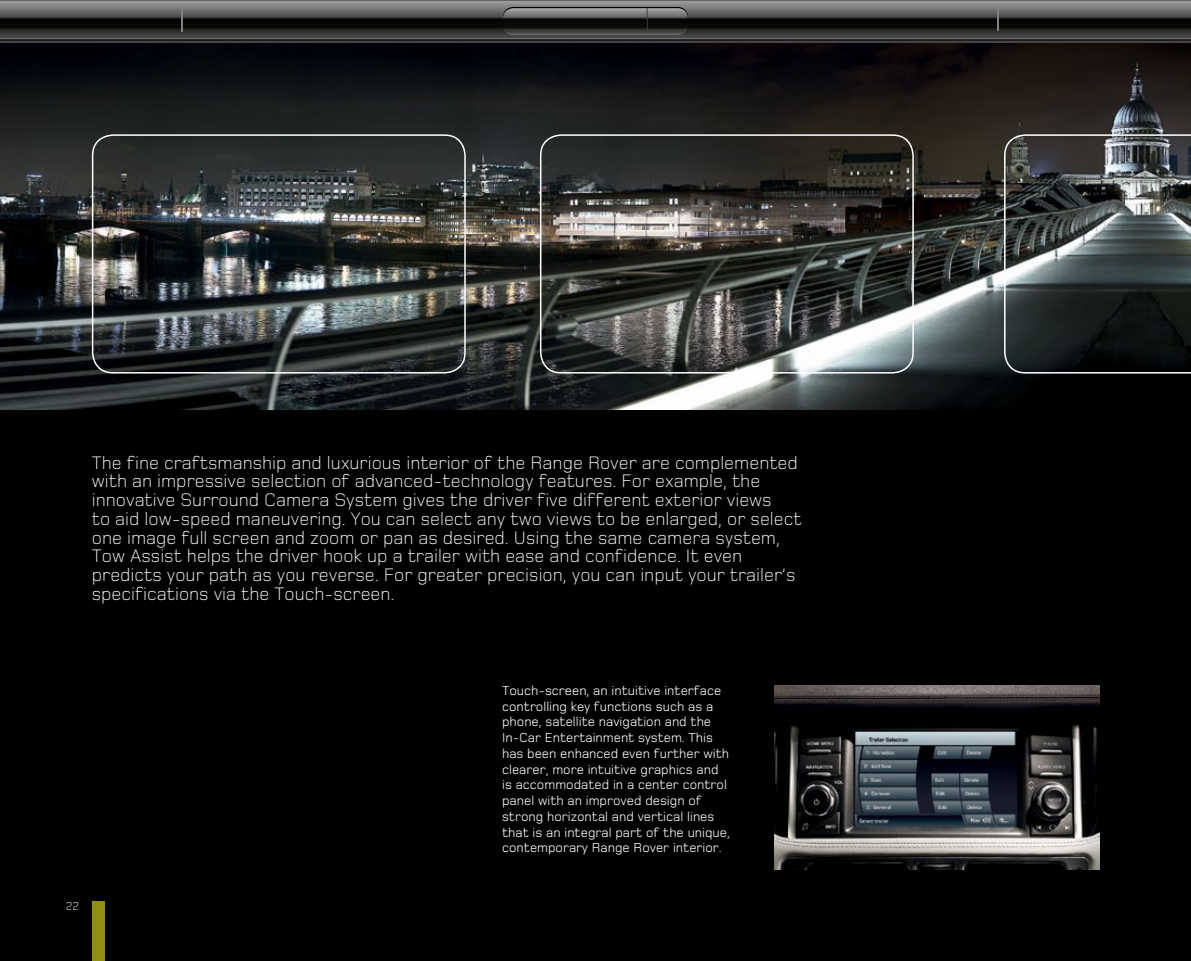
<style>
.page{position:relative;width:1191px;height:961px;background:#fff}
.page>*{position:absolute;margin:0;border:0;box-sizing:border-box;transform-origin:0 0}
.t1{font:300 18.75px/18.8px "Foundry Monoline OT2";color:#fff}
.t2{font:13.5px/15.8px "Foundry Monoline OT2";color:#fff}
.t3{font:300 12px "Foundry Monoline OT2";color:#fff}
</style>
<div class="page">
<div style="left:0;top:43px;width:1191px;height:918px;background:#000"></div>
<img style="left:0;top:0;width:1191px;height:410px">
<div style="left:92px;top:134px;width:374px;height:240px;border:2px solid #fff;border-radius:21px"></div>
<div style="left:540px;top:134px;width:373px;height:240px;border:2px solid #fff;border-radius:21px"></div>
<img style="left:774px;top:685px;width:325px;height:184px">
<div style="left:92px;top:901px;width:13px;height:60px;background:#8f9010"></div>
<svg style="left:1004px;top:134px;width:187px;height:240px;background:#454a4b"></svg>
<svg style="left:503px;top:7px;width:185px;height:27px"></svg>
<svg style="left:503px;top:8px;width:185px;height:27px;background:#434343"></svg>
<svg style="left:647px;top:8px;width:1px;height:25px"></svg>
<svg style="left:181px;top:9px;width:1px;height:23px"></svg>
<svg style="left:997px;top:8px;width:1px;height:23px"></svg>
<p class="t1" style="left:92px;top:455px;width:711px">The fine craftsmanship and luxurious interior of the Range Rover are complemented with an impressive selection of advanced-technology features. For example, the innovative Surround Camera System gives the driver five different exterior views<br>to aid low-speed maneuvering. You can select any two views to be enlarged, or select one image full screen and zoom or pan as desired. Using the same camera system, Tow Assist helps the driver hook up a trailer with ease and confidence. It even predicts your path as you reverse. For greater precision, you can input your trailer’s specifications via the Touch-screen.</p>
<p class="t3" style="left:66px;top:901px;width:15px">22</p>
<p class="t2" style="left:502px;top:684px;width:229px">Touch-screen, an intuitive interface controlling key functions such as a phone, satellite navigation and the In-Car Entertainment system. This has been enhanced even further with clearer, more intuitive graphics and is accommodated in a center control panel with an improved design of strong horizontal and vertical lines that is an integral part of the unique, contemporary Range Rover interior.</p>
</div>
